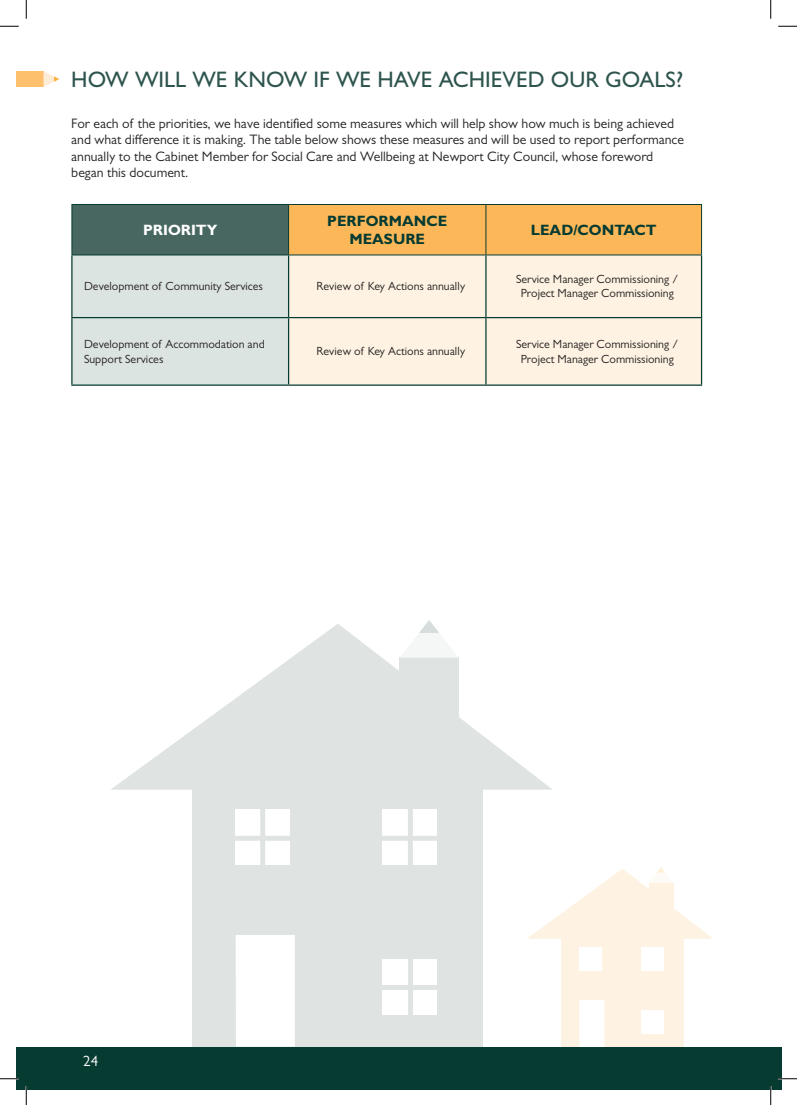
<style>
.page{position:relative;width:797px;height:1105px;background:#fff}
.page>*{position:absolute;margin:0;border:0;box-sizing:border-box;transform-origin:0 0}
.t1{font:500 22.5px "Gill Sans MT Pro";color:#2e544e}
.t2{font:700 15px/18px "Gill Sans MT Pro";color:#063b32;text-align:center}
.t3{font:700 15px "Gill Sans MT Pro";color:#fff}
.t4{font:15px "Gill Sans MT Pro";color:#fff}
.t5{font:13.75px/16.5px "Gill Sans MT Pro";color:#231f20}
.t6{font:11.88px/14.2px "Gill Sans MT Pro";color:#231f20;text-align:center}
</style>
<div class="page">
<svg style="left:72px;top:205px;width:629px;height:179px;background:#cbbd99"></svg>
<div style="left:289px;top:255px;width:412px;height:129px;background:#fef3e2"></div>
<hr style="left:71px;top:204px;width:217px;height:1px;background:#063b32">
<hr style="left:71px;top:205px;width:1px;height:49px;background:#063b32">
<hr style="left:71px;top:254px;width:217px;height:1px;background:#063b32">
<hr style="left:288px;top:204px;width:198px;height:1px;background:#063b32">
<hr style="left:288px;top:205px;width:1px;height:49px;background:#063b32">
<hr style="left:486px;top:204px;width:216px;height:1px;background:#063b32">
<hr style="left:485px;top:205px;width:1px;height:49px;background:#063b32">
<hr style="left:701px;top:205px;width:1px;height:49px;background:#063b32">
<hr style="left:288px;top:254px;width:198px;height:1px;background:#063b32">
<hr style="left:486px;top:254px;width:216px;height:1px;background:#063b32">
<hr style="left:71px;top:255px;width:1px;height:62px;background:#063b32">
<hr style="left:288px;top:255px;width:1px;height:62px;background:#063b32">
<hr style="left:485px;top:255px;width:1px;height:62px;background:#063b32">
<hr style="left:701px;top:255px;width:1px;height:62px;background:#063b32">
<hr style="left:71px;top:317px;width:217px;height:1px;background:#063b32">
<hr style="left:71px;top:318px;width:1px;height:66px;background:#063b32">
<hr style="left:288px;top:317px;width:198px;height:1px;background:#063b32">
<hr style="left:288px;top:318px;width:1px;height:66px;background:#063b32">
<hr style="left:486px;top:317px;width:216px;height:1px;background:#063b32">
<hr style="left:485px;top:318px;width:1px;height:66px;background:#063b32">
<hr style="left:701px;top:318px;width:1px;height:66px;background:#063b32">
<hr style="left:71px;top:384px;width:217px;height:2px;background:#063b32">
<hr style="left:288px;top:384px;width:198px;height:2px;background:#063b32">
<hr style="left:486px;top:384px;width:216px;height:2px;background:#063b32">
<div style="left:16px;top:1047px;width:765px;height:42px;background:#063b32"></div>
<div style="left:192px;top:760px;width:291px;height:286px;background:#dfe4e3"></div>
<svg style="left:111px;top:624px;width:442px;height:166px;fill:#dfe4e3"></svg>
<div style="left:236px;top:935px;width:59px;height:111px;background:#fff"></div>
<div style="left:236px;top:809px;width:54px;height:56px;background:#fff"></div>
<div style="left:383px;top:809px;width:54px;height:56px;background:#fff"></div>
<div style="left:383px;top:959px;width:54px;height:56px;background:#fff"></div>
<svg style="left:399px;top:620px;width:59px;height:38px"></svg>
<div style="left:227px;top:836px;width:78px;height:5px;background:#dfe4e3"></div>
<div style="left:375px;top:836px;width:78px;height:5px;background:#dfe4e3"></div>
<div style="left:373px;top:985px;width:78px;height:5px;background:#dfe4e3"></div>
<div style="left:260px;top:798px;width:5px;height:78px;background:#dfe4e3"></div>
<div style="left:408px;top:798px;width:5px;height:78px;background:#dfe4e3"></div>
<div style="left:408px;top:949px;width:5px;height:78px;background:#dfe4e3"></div>
<div style="left:561px;top:926px;width:123px;height:121px;background:#fef2e2"></div>
<div style="left:579px;top:1000px;width:25px;height:47px;background:#fff"></div>
<div style="left:579px;top:947px;width:23px;height:23px;background:#fff"></div>
<div style="left:641px;top:947px;width:23px;height:23px;background:#fff"></div>
<div style="left:641px;top:1010px;width:23px;height:24px;background:#fff"></div>
<svg style="left:527px;top:867px;width:186px;height:72px"></svg>
<div style="left:16px;top:71px;width:28px;height:16px;background:#fdc06c"></div>
<svg style="left:43px;top:71px;width:16px;height:16px"></svg>
<svg style="left:0;top:25px;width:19px;height:2px"></svg>
<svg style="left:778px;top:25px;width:19px;height:2px"></svg>
<svg style="left:0;top:1078px;width:19px;height:1px"></svg>
<svg style="left:778px;top:1078px;width:19px;height:1px"></svg>
<svg style="left:25px;top:0;width:2px;height:19px"></svg>
<svg style="left:25px;top:1086px;width:2px;height:19px"></svg>
<svg style="left:770px;top:0;width:1px;height:19px"></svg>
<svg style="left:770px;top:1086px;width:1px;height:19px"></svg>
<h1 class="t1" style="left:71px;top:66px;width:613px">HOW WILL WE KNOW IF WE HAVE ACHIEVED OUR GOALS?</h1>
<p class="t5" style="left:71px;top:115px;width:614px">For each of the priorities, we have identified some measures which will help show how much is being achieved and what difference it is making. The table below shows these measures and will be used to report performance annually to the Cabinet Member for Social Care and Wellbeing at Newport City Council, whose foreword began this document.</p>
<p class="t3" style="left:143px;top:220px;width:76px">PRIORITY</p>
<p class="t2" style="left:327px;top:211px;width:121px">PERFORMANCE<br>MEASURE</p>
<p class="t2" style="left:531px;top:220px;width:127px">LEAD/CONTACT</p>
<p class="t6" style="left:84px;top:279px;width:180px">Development of Community Services</p>
<p class="t6" style="left:316px;top:279px;width:150px">Review of Key Actions annually</p>
<p class="t6" style="left:516px;top:272px;width:164px">Service Manager Commissioning /<br>Project Manager Commissioning</p>
<p class="t6" style="left:84px;top:337px;width:182px;text-align:left">Development of Accommodation and<br>Support Services</p>
<p class="t6" style="left:316px;top:344px;width:150px">Review of Key Actions annually</p>
<p class="t6" style="left:516px;top:337px;width:164px">Service Manager Commissioning /<br>Project Manager Commissioning</p>
<p class="t4" style="left:83px;top:1052px;width:16px">24</p>
</div>
